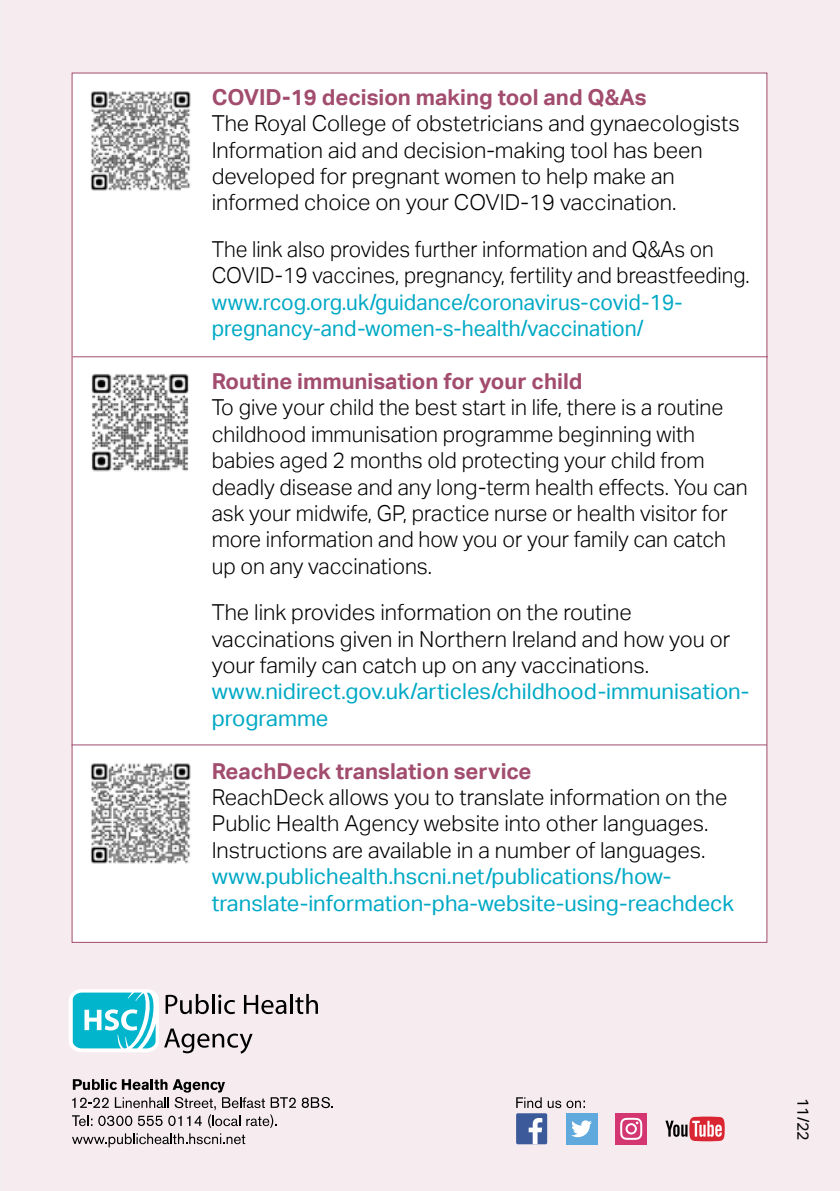
<style>
.page{position:relative;width:840px;height:1191px;background:#fff}
.page>*{position:absolute;margin:0;border:0;box-sizing:border-box;transform-origin:0 0}
.t1{font:300 22px/26.4px "Aktiv Grotesk";color:#000}
.t2{font:22px/26.4px "Aktiv Grotesk";color:#00a9c5}
.t3{font:300 22px/26.4px "Aktiv Grotesk";color:#000;scale:.95 1}
.t4{font:700 22px "Aktiv Grotesk";color:#a24c6e}
.t5{font:22px/26.4px "Aktiv Grotesk";color:#00a9c5;scale:.95 1}
.t6{font:16px "Aktiv Grotesk";color:#000}
</style>
<div class="page">
<div style="left:0;top:0;width:839px;height:1191px;background:#f6ecef"></div>
<div style="left:72px;top:72px;width:695px;height:871px;background:#fff"></div>
<svg style="left:108px;top:1053px;width:617px;height:95px"></svg>
<svg style="left:69px;top:989px;width:249px;height:64px"></svg>
<div style="left:565px;top:1113px;width:32px;height:31px;background:#5fa9dd"></div>
<svg style="left:571px;top:1120px;width:20px;height:17px"></svg>
<div style="left:516px;top:1113px;width:31px;height:31px;background:#3c5a99;border-radius:2px"></div>
<svg style="left:528px;top:1118px;width:14px;height:26px"></svg>
<svg style="left:665px;top:1116px;width:59px;height:25px"></svg>
<svg style="left:72px;top:1079px;width:261px;height:48px"></svg>
<svg style="left:72px;top:1133px;width:173px;height:14px"></svg>
<svg style="left:516px;top:1097px;width:25px;height:11px"></svg>
<svg style="left:547px;top:1100px;width:37px;height:8px"></svg>
<svg style="left:620px;top:1117px;width:22px;height:22px"></svg>
<img style="left:90px;top:91px;width:101px;height:100px">
<img style="left:91px;top:374px;width:98px;height:98px">
<img style="left:90px;top:763px;width:101px;height:101px">
<hr style="left:72px;top:356px;width:695px;height:1px;background:#a24c6e">
<hr style="left:72px;top:744px;width:694px;height:1px;background:#a24c6e">
<p class="t4" style="left:211px;top:84px;width:436px">COVID-19 decision making tool and Q&amp;As</p>
<p class="t1" style="left:211px;top:110px;width:529px">The Royal College of obstetricians and gynaecologists Information aid and decision-making tool has been developed for pregnant women to help make an informed choice on your COVID-19 vaccination.</p>
<p class="t3" style="left:211px;top:236px;width:567px">The link also provides further information and Q&amp;As on<br>COVID-19 vaccines, pregnancy, fertility and breastfeeding.</p>
<p class="t5" style="left:211px;top:289px;width:497px">www.rcog.org.uk/guidance/coronavirus-covid-19- pregnancy-and-women-s-health/vaccination/</p>
<p class="t4" style="left:211px;top:368px;width:372px">Routine immunisation for your child</p>
<p class="t1" style="left:211px;top:394px;width:537px">To give your child the best start in life, there is a routine childhood immunisation programme beginning with babies aged 2 months old protecting your child from deadly disease and any long-term health effects. You can ask your midwife, GP, practice nurse or health visitor for more information and how you or your family can catch up on any vaccinations.</p>
<p class="t1" style="left:211px;top:599px;width:520px">The link provides information on the routine vaccinations given in Northern Ireland and how you or your family can catch up on any vaccinations.</p>
<p class="t2" style="left:211px;top:678px;width:539px">www.nidirect.gov.uk/articles/childhood-immunisation&shy;programme</p>
<p class="t4" style="left:211px;top:758px;width:321px">ReachDeck translation service</p>
<p class="t1" style="left:211px;top:784px;width:517px">ReachDeck allows you to translate information on the<br>Public Health Agency website into other languages.<br>Instructions are available in a number of languages.</p>
<p class="t2" style="left:211px;top:863px;width:523px">www.publichealth.hscni.net/publications/how&shy;translate-information-pha-website-using-reachdeck</p>
<p class="t6" style="left:811px;top:1097px;width:45px;rotate:90deg">11/22</p>
</div>
